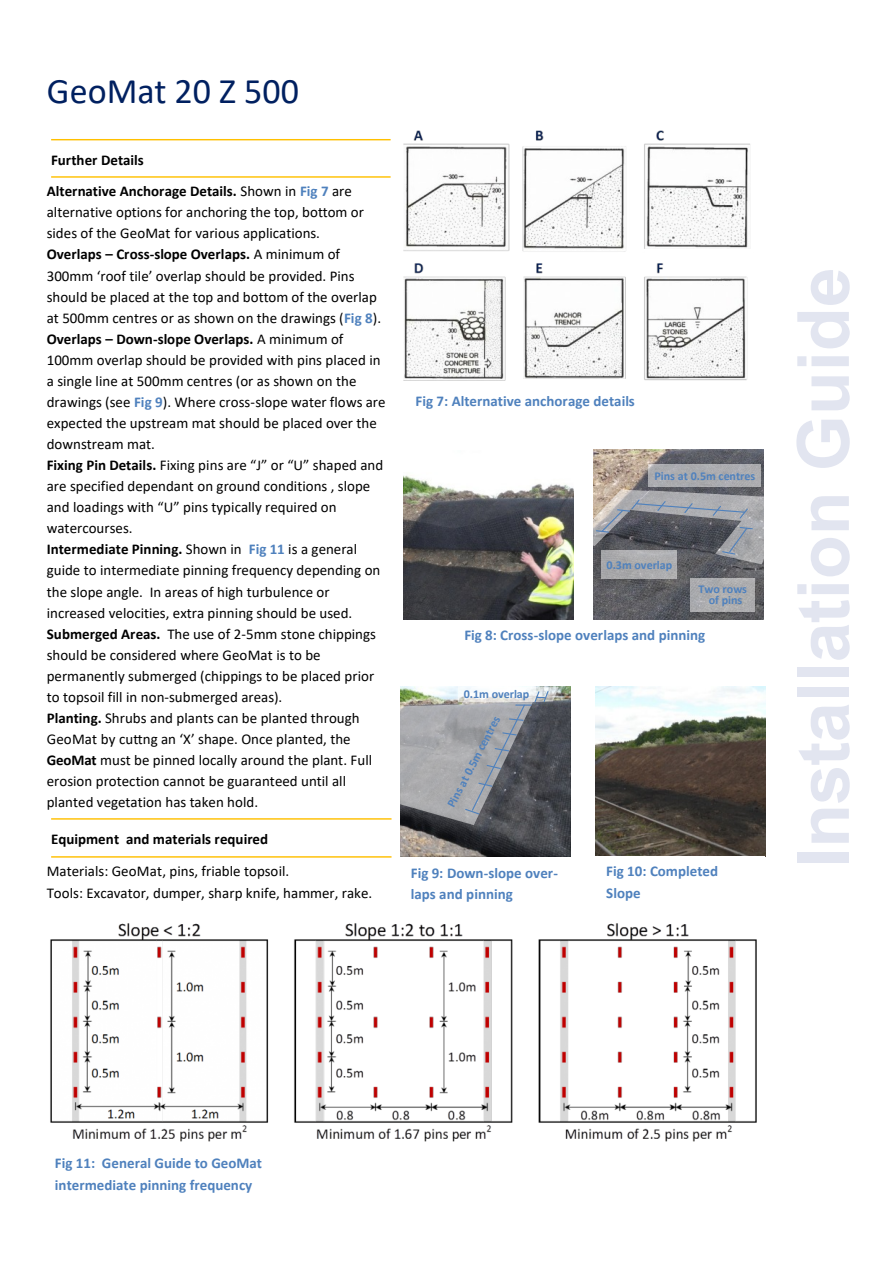
<style>
.page{position:relative;width:893px;height:1263px;background:#fff}
.page>*{position:absolute;margin:0;border:0;box-sizing:border-box;transform-origin:0 0}
.t1{font:700 72px "Arial";color:#e2e5f0}
.t2{font:36px "Calibri";color:#002060}
.t3{font:15px/21px "Calibri";color:#000}
.t4{font:700 15px/21.8px "Calibri";color:#4f81bd}
.t5{font:700 15px "Calibri";color:#000}
.t6{font:700 12px/10.9px "Calibri";color:#4f81bd;text-align:center}
.s1{font-weight:700}
.s2{font-weight:700;color:#4f81bd}
</style>
<div class="page">
<img style="left:404px;top:475px;width:170px;height:144px">
<hr style="left:51px;top:176px;width:340px;height:2px;background:#ffc000">
<hr style="left:51px;top:139px;width:340px;height:1px;background:#ffc000">
<hr style="left:51px;top:856px;width:341px;height:2px;background:#ffc000">
<hr style="left:51px;top:818px;width:341px;height:2px;background:#ffc000">
<img style="left:593px;top:450px;width:170px;height:170px">
<div style="left:602px;top:550px;width:75px;height:28px;background:#a9a9ab"></div>
<div style="left:690px;top:578px;width:65px;height:34px;background:#acacae"></div>
<svg style="left:573px;top:489px;width:191px;height:75px"></svg>
<div style="left:649px;top:464px;width:112px;height:22px;background:#ababaf"></div>
<img style="left:400px;top:686px;width:170px;height:170px">
<div style="left:458px;top:684px;width:78px;height:18px;background:#fff"></div>
<svg style="left:400px;top:687px;width:159px;height:138px;background:#8b8d91"></svg>
<img style="left:404px;top:131px;width:346px;height:250px">
<img style="left:596px;top:686px;width:169px;height:170px">
<img style="left:50px;top:923px;width:707px;height:219px">
<h2 class="t2" style="left:47px;top:76px;width:254px">GeoMat 20 Z 500</h2>
<p class="t5" style="left:51px;top:154px;width:94px">Further Details</p>
<p class="t3" style="left:47px;top:182px;width:340px"><span class="s1">Alternative Anchorage Details.</span> Shown in <span class="s2">Fig 7</span> are alternative options for anchoring the top, bottom or sides of the GeoMat for various applications.<br><span class="s1">Overlaps – Cross-slope Overlaps.</span> A minimum of 300mm ‘roof tile’ overlap should be provided. Pins should be placed at the top and bottom of the overlap at 500mm centres or as shown on the drawings (<span class="s2">Fig 8</span>).<br><span class="s1">Overlaps – Down-slope Overlaps.</span> A minimum of 100mm overlap should be provided with pins placed in a single line at 500mm centres (or as shown on the drawings (see <span class="s2">Fig 9</span>). Where cross-slope water flows are expected the upstream mat should be placed over the downstream mat.<br><span class="s1">Fixing Pin Details.</span> Fixing pins are “J” or “U” shaped and are specified dependant on ground conditions , slope and loadings with “U” pins typically required on watercourses.<br><span class="s1">Intermediate Pinning.</span> Shown in <span class="s2">Fig 11</span> is a general guide to intermediate pinning frequency depending on the slope angle. In areas of high turbulence or increased velocities, extra pinning should be used.<br><span class="s1">Submerged Areas.</span> The use of 2-5mm stone chippings should be considered where GeoMat is to be permanently submerged (chippings to be placed prior to topsoil fill in non-submerged areas).<br><span class="s1">Planting.</span> Shrubs and plants can be planted through GeoMat by cuttng an ‘X’ shape. Once planted, the <span class="s1">GeoMat</span> must be pinned locally around the plant. Full erosion protection cannot be guaranteed until all planted vegetation has taken hold.</p>
<p class="t5" style="left:51px;top:833px;width:219px">Equipment and materials required</p>
<p class="t3" style="left:47px;top:862px;width:327px;line-height:21.8px">Materials: GeoMat, pins, friable topsoil.<br>Tools: Excavator, dumper, sharp knife, hammer, rake.</p>
<p class="t4" style="left:416px;top:391px;width:221px">Fig 7: Alternative anchorage details</p>
<p class="t6" style="left:654px;top:471px;width:102px">Pins at 0.5m centres</p>
<p class="t6" style="left:607px;top:560px;width:67px">0.3m overlap</p>
<p class="t6" style="left:698px;top:584px;width:50px">Two rows of pins</p>
<p class="t4" style="left:464px;top:625px;width:242px">Fig 8: Cross-slope overlaps and pinning</p>
<p class="t6" style="left:464px;top:689px;width:67px">0.1m overlap</p>
<p class="t6" style="left:446px;top:804px;width:102px;rotate:-62deg">Pins at 0.5m centres</p>
<p class="t4" style="left:411px;top:863px;width:149px">Fig 9: Down-slope over&shy;laps and pinning</p>
<p class="t4" style="left:606px;top:861px;width:113px">Fig 10: Completed<br>Slope</p>
<h1 class="t1" style="left:796px;top:868px;width:602px;rotate:-90deg">Installation Guide</h1>
<p class="t4" style="left:55px;top:1153px;width:209px">Fig 11: General Guide to GeoMat intermediate pinning frequency</p>
</div>
